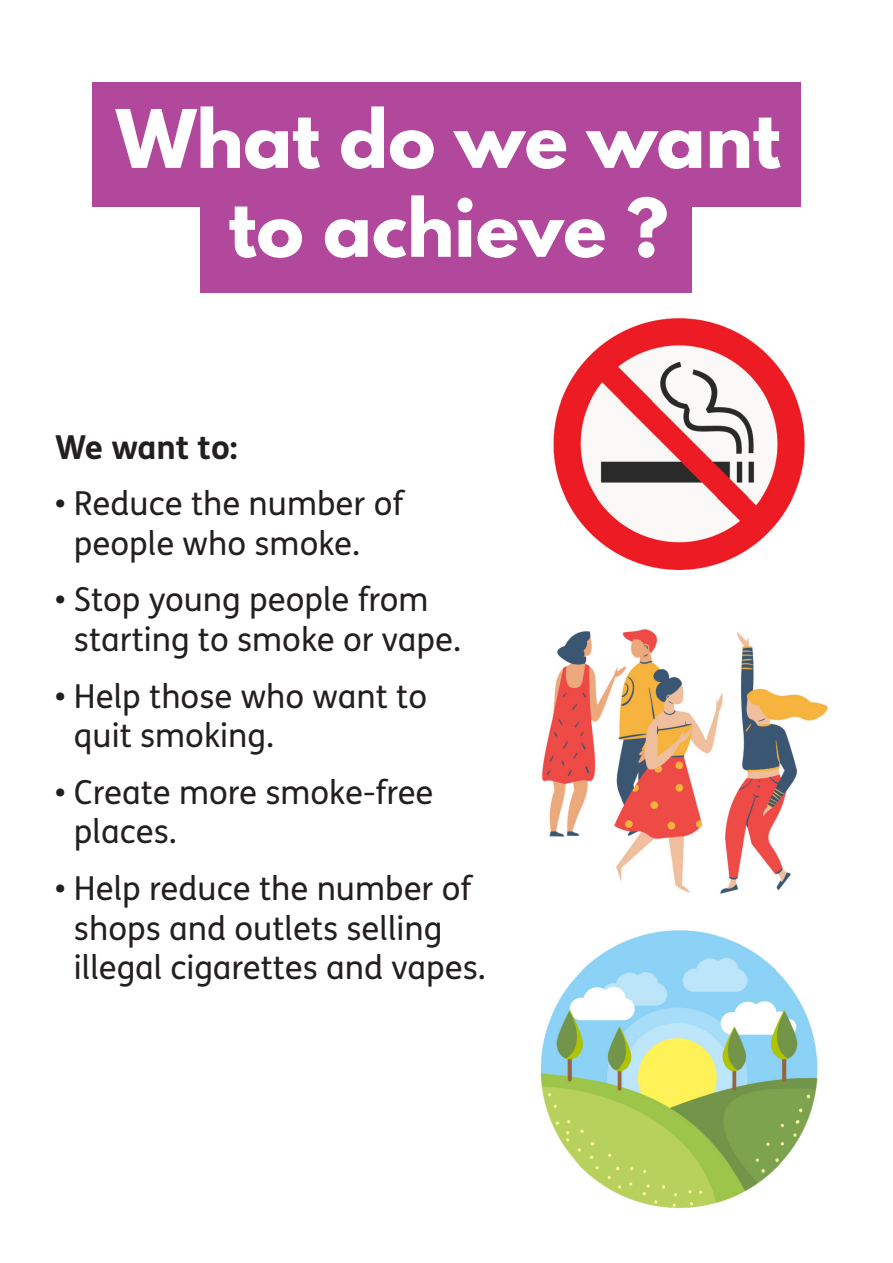
<style>
.page{position:relative;width:893px;height:1263px;background:#fff}
.page>*{position:absolute;margin:0;border:0;box-sizing:border-box;transform-origin:0 0}
.t1{font:700 71.4px/88.9px "League Spartan";color:#fff;text-align:center}
.t2{font:33px/39.6px "FS Me";color:#231f20}
.t3{font:700 33px "FS Me";color:#231f20}
</style>
<div class="page">
<div style="left:201px;top:176px;width:491px;height:116px;background:#b1489b"></div>
<div style="left:92px;top:82px;width:708px;height:125px;background:#b1489b"></div>
<img style="left:540px;top:318px;width:288px;height:891px">
<p class="t1" style="left:116px;top:94px;width:666px">What do we want to achieve ?</p>
<p class="t3" style="left:55px;top:421px;width:185px">We want to:</p>
<p class="t2" style="left:74px;top:484px;width:331px;text-indent:-19px">• Reduce the number of people who smoke.</p>
<p class="t2" style="left:74px;top:581px;width:388px;text-indent:-19px">• Stop young people from starting to smoke or vape.</p>
<p class="t2" style="left:74px;top:677px;width:355px;text-indent:-19px">• Help those who want to quit smoking.</p>
<p class="t2" style="left:74px;top:773px;width:361px;text-indent:-19px">• Create more smoke-free places.</p>
<p class="t2" style="left:74px;top:869px;width:413px;text-indent:-19px">• Help reduce the number of shops and outlets selling illegal cigarettes and vapes.</p>
</div>
